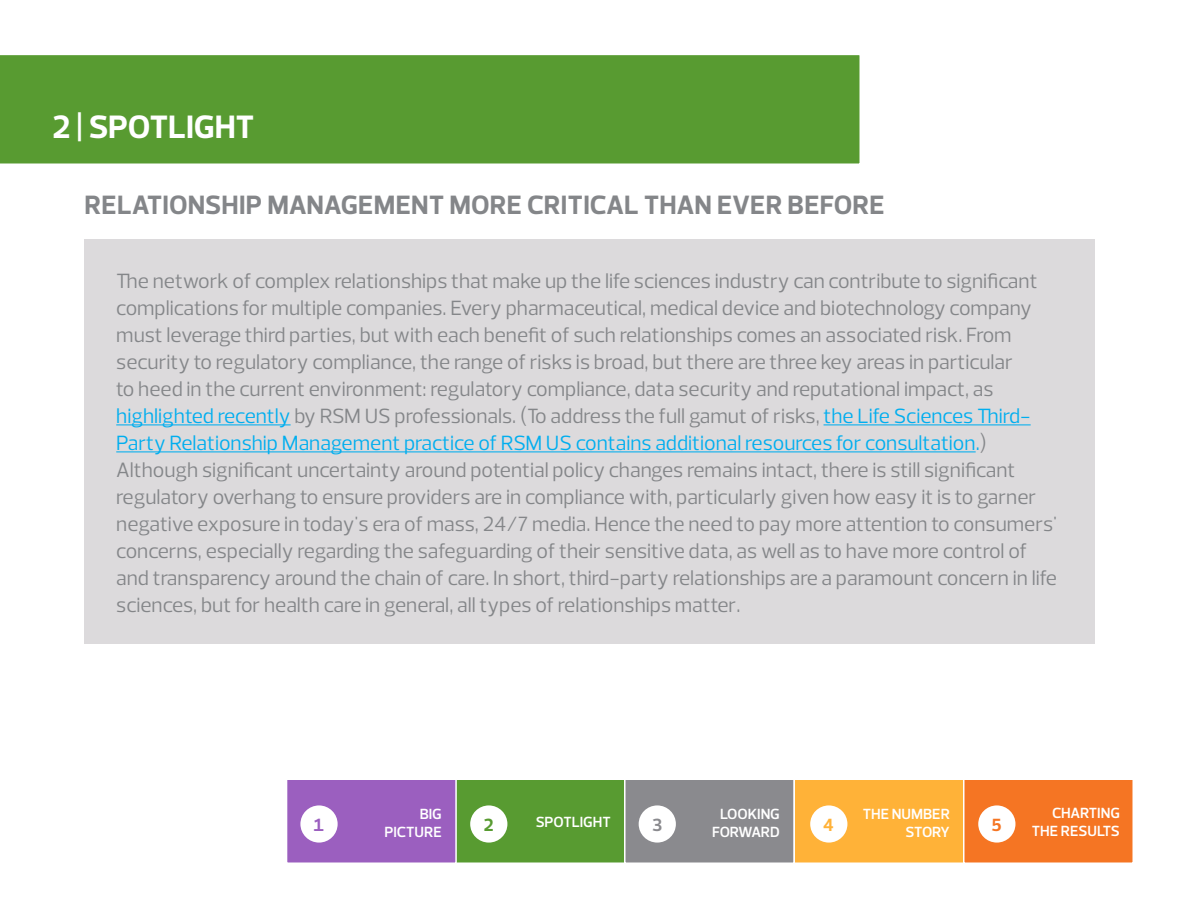
<style>
.page{position:relative;width:1188px;height:918px;background:#fff}
.page>*{position:absolute;margin:0;border:0;box-sizing:border-box;transform-origin:0 0}
.Body_copy{font:700 33px "Prelo";color:#fff}
.Body_copy-2{font:700 27px "Prelo";letter-spacing:.015em;color:#848689}
.Body_copy-3{font:21px/27px "Prelo";color:#848689}
.t1{font:700 18px "Prelo";color:#f57523}
.t2{font:700 18px "Prelo";color:#9b5fbf}
.t3{font:700 18px "Prelo";color:#589b31}
.t4{font:700 18px "Prelo";color:#8a8a8e}
.t5{font:700 18px "Prelo";color:#ffb238}
.t6{font:600 15px/18px "Prelo";color:#fff;text-align:right}
.s1{color:#00aeef}
</style>
<div class="page">
<div style="left:455px;top:778px;width:171px;height:86px;background:#589b31;border:2px solid #fff"></div>
<div style="left:624px;top:778px;width:171px;height:86px;background:#8a8a8e;border:2px solid #fff"></div>
<div style="left:794px;top:778px;width:171px;height:86px;background:#ffb238;border:2px solid #fff"></div>
<div style="left:963px;top:778px;width:171px;height:86px;background:#f57523;border:2px solid #fff"></div>
<div style="left:286px;top:778px;width:171px;height:86px;background:#9b5fbf;border:2px solid #fff"></div>
<div style="left:978px;top:805px;width:37px;height:38px;background:#fff;border-radius:50%"></div>
<div style="left:810px;top:805px;width:37px;height:38px;background:#fff;border-radius:50%"></div>
<div style="left:639px;top:805px;width:37px;height:38px;background:#fff;border-radius:50%"></div>
<div style="left:470px;top:805px;width:37px;height:38px;background:#fff;border-radius:50%"></div>
<div style="left:300px;top:805px;width:38px;height:38px;background:#fff;border-radius:50%"></div>
<div style="left:84px;top:239px;width:1010px;height:405px;background:#dcdadc"></div>
<div style="left:0;top:55px;width:860px;height:109px;background:#589b31"></div>
<hr style="left:116px;top:424px;width:175px;height:1px;background:#00aeef">
<hr style="left:824px;top:424px;width:207px;height:1px;background:#00aeef">
<hr style="left:116px;top:451px;width:860px;height:1px;background:#00aeef">
<p class="Body_copy" style="left:53px;top:106px;width:203px">2 | SPOTLIGHT</p>
<p class="Body_copy-2" style="left:85px;top:189px;width:802px">RELATIONSHIP MANAGEMENT MORE CRITICAL THAN EVER BEFORE</p>
<p class="Body_copy-3" style="left:116px;top:267px;width:943px">The network of complex relationships that make up the life sciences industry can contribute to significant complications for multiple companies. Every pharmaceutical, medical device and biotechnology company must leverage third parties, but with each benefit of such relationships comes an associated risk. From security to regulatory compliance, the range of risks is broad, but there are three key areas in particular<br>to heed in the current environment: regulatory compliance, data security and reputational impact, as <span class="s1">highlighted recently</span> by RSM US professionals. (To address the full gamut of risks, <span class="s1">the Life Sciences Third-Party Relationship Management practice of RSM US contains additional resources for consultation.</span>)<br>Although significant uncertainty around potential policy changes remains intact, there is still significant regulatory overhang to ensure providers are in compliance with, particularly given how easy it is to garner negative exposure in today's era of mass, 24/7 media. Hence the need to pay more attention to consumers' concerns, especially regarding the safeguarding of their sensitive data, as well as to have more control of and transparency around the chain of care. In short, third-party relationships are a paramount concern in life sciences, but for health care in general, all types of relationships matter.</p>
<p class="t6" style="left:385px;top:805px;width:59px">BIG<br>PICTURE</p>
<p class="t6" style="left:536px;top:813px;width:77px">SPOTLIGHT</p>
<p class="t6" style="left:712px;top:805px;width:69px;text-align:center">LOOKING<br>FORWARD</p>
<p class="t6" style="left:863px;top:805px;width:89px">THE NUMBER<br>STORY</p>
<p class="t6" style="left:1032px;top:804px;width:90px">CHARTING<br>THE RESULTS</p>
<p class="t2" style="left:314px;top:814px;width:12px">1</p>
<p class="t3" style="left:484px;top:814px;width:11px">2</p>
<p class="t4" style="left:652px;top:813px;width:12px">3</p>
<p class="t5" style="left:823px;top:814px;width:12px">4</p>
<p class="t1" style="left:992px;top:814px;width:12px">5</p>
</div>
